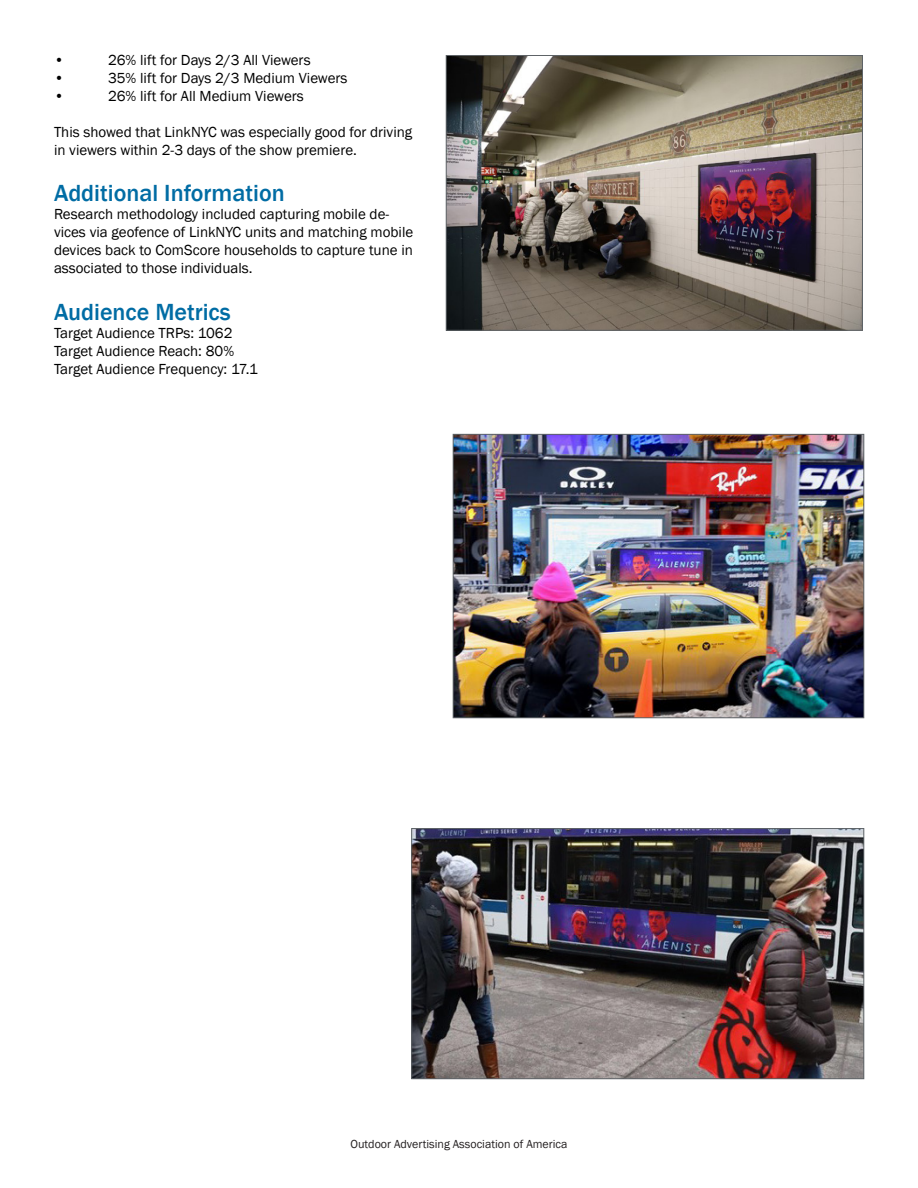
<style>
.page{position:relative;width:918px;height:1188px;background:#fff}
.page>*{position:absolute;margin:0;border:0;box-sizing:border-box;transform-origin:0 0}
.t1{font:500 24px "Franklin Gothic";color:#006ca4}
.t2{font:15px/18px "Franklin Gothic";color:#000}
.t3{font:12px "Franklin Gothic";color:#231f20}
</style>
<div class="page">
<img style="left:448px;top:57px;width:413px;height:271px">
<div style="left:446px;top:55px;width:417px;height:275px;border:1px solid #5e6367"></div>
<img style="left:455px;top:436px;width:407px;height:280px">
<div style="left:453px;top:434px;width:411px;height:284px;border:1px solid #5e6367"></div>
<img style="left:413px;top:830px;width:449px;height:247px">
<div style="left:411px;top:828px;width:453px;height:251px;border:1px solid #5e6367"></div>
<p class="t2" style="left:54px;top:51px;width:12px">•</p>
<p class="t2" style="left:108px;top:51px;width:204px">26% lift for Days 2/3 All Viewers</p>
<p class="t2" style="left:54px;top:69px;width:12px">•</p>
<p class="t2" style="left:108px;top:69px;width:241px">35% lift for Days 2/3 Medium Viewers</p>
<p class="t2" style="left:54px;top:87px;width:12px">•</p>
<p class="t2" style="left:108px;top:87px;width:197px">26% lift for All Medium Viewers</p>
<p class="t2" style="left:54px;top:123px;width:360px">This showed that LinkNYC was especially good for driving in viewers within 2-3 days of the show premiere.</p>
<p class="t1" style="left:54px;top:178px;width:232px">Additional Information</p>
<p class="t2" style="left:54px;top:206px;width:361px">Research methodology included capturing mobile de&shy;vices via geofence of LinkNYC units and matching mobile devices back to ComScore households to capture tune in associated to those individuals.</p>
<p class="t1" style="left:54px;top:297px;width:178px">Audience Metrics</p>
<p class="t2" style="left:54px;top:324px;width:180px">Target Audience TRPs: 1062</p>
<p class="t2" style="left:54px;top:342px;width:182px">Target Audience Reach: 80%</p>
<p class="t2" style="left:54px;top:360px;width:205px">Target Audience Frequency: 17.1</p>
<p class="t3" style="left:351px;top:1136px;width:219px">Outdoor Advertising Association of America</p>
</div>
